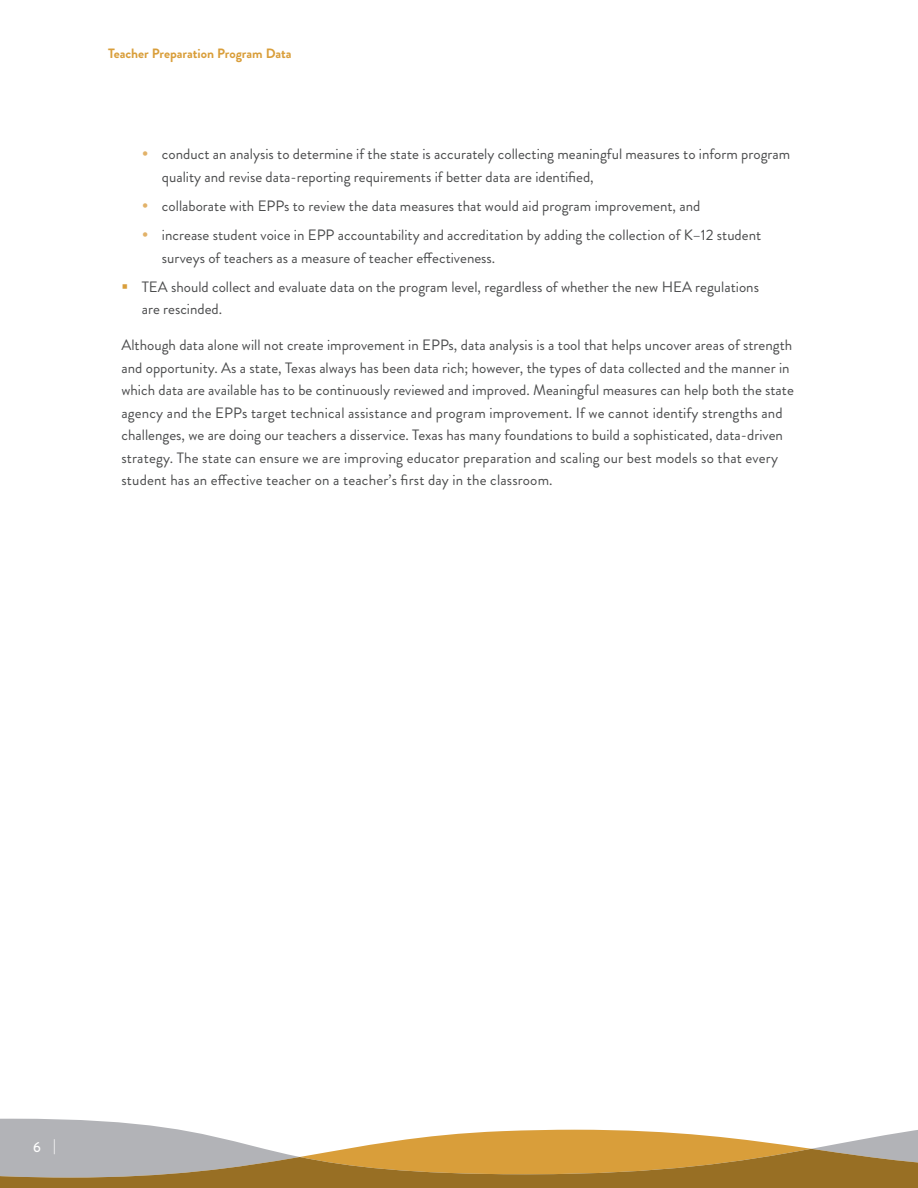
<style>
.page{position:relative;width:918px;height:1188px;background:#fff}
.page>*{position:absolute;margin:0;border:0;box-sizing:border-box;transform-origin:0 0}
.t1{font:15px/22.5px "Brandon Grotesque";color:#4b4c4d}
.t2{font:500 14.25px "Brandon Grotesque";color:#fff}
.t3{font:700 13.5px "Brandon Grotesque";color:#d99e3a}
</style>
<div class="page">
<svg style="left:0;top:1118px;width:918px;height:16px"></svg>
<svg style="left:0;top:1134px;width:918px;height:54px;background:#ba9961"></svg>
<p class="t3" style="left:108px;top:44px;width:185px">Teacher Preparation Program Data</p>
<p class="t1" style="left:162px;top:143px;width:630px">conduct an analysis to determine if the state is accurately collecting meaningful measures to inform program quality and revise data-reporting requirements if better data are identified,</p>
<p class="t1" style="left:162px;top:191px;width:601px;line-height:29.2px">collaborate with EPPs to review the data measures that would aid program improvement, and<br>increase student voice in EPP accountability and accreditation by adding the collection of K–12 student</p>
<p class="t1" style="left:142px;top:243px;width:619px;line-height:29.2px;text-indent:20px">surveys of teachers as a measure of teacher effectiveness.<br>TEA should collect and evaluate data on the program level, regardless of whether the new HEA regulations</p>
<p class="t1" style="left:142px;top:298px;width:82px">are rescinded.</p>
<p class="t1" style="left:121px;top:334px;width:674px">Although data alone will not create improvement in EPPs, data analysis is a tool that helps uncover areas of strength and opportunity. As a state, Texas always has been data rich; however, the types of data collected and the manner in which data are available has to be continuously reviewed and improved. Meaningful measures can help both the state agency and the EPPs target technical assistance and program improvement. If we cannot identify strengths and challenges, we are doing our teachers a disservice. Texas has many foundations to build a sophisticated, data-driven strategy. The state can ensure we are improving educator preparation and scaling our best models so that every student has an effective teacher on a teacher’s first day in the classroom.</p>
<p class="t2" style="left:33px;top:1136px;width:24px">6 |</p>
</div>
